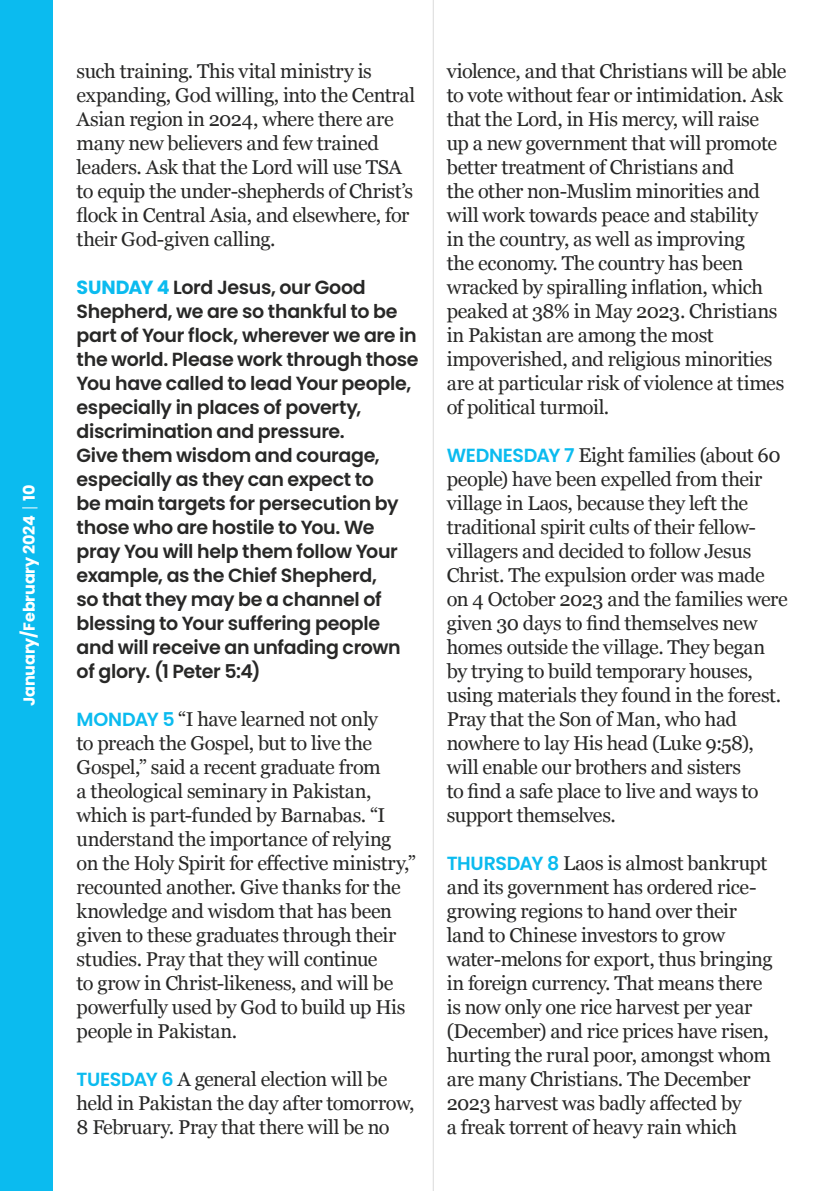
<style>
.page{position:relative;width:840px;height:1191px;background:#fff}
.page>*{position:absolute;margin:0;border:0;box-sizing:border-box;transform-origin:0 0}
.t1{font:20px/24px "Georgia";letter-spacing:-.02em;color:#282827}
.t2{font:600 19px/24px "Poppins";letter-spacing:-.02em;color:#282827}
.t3{font:700 16px "Poppins";letter-spacing:-.01em;color:#fff}
.s1{font-weight:700;color:#0bbbef}
.s2{font-family:"Poppins";font-weight:600;font-size:19px;color:#0bbbef}
</style>
<div class="page">
<div style="left:0;top:0;width:53px;height:1191px;background:#0bbbef"></div>
<svg style="left:22px;top:507px;width:15px;height:1px"></svg>
<hr style="left:432px;top:0;width:1px;height:1191px;background:#dadada">
<p class="t3" style="left:20px;top:706px;width:223px;rotate:-90deg">January/February 2024 10</p>
<p class="t1" style="left:77px;top:58px;width:340px">such training. This vital ministry is expanding, God willing, into the Central Asian region in 2024, where there are many new believers and few trained leaders. Ask that the Lord will use TSA to equip the under-shepherds of Christ’s flock in Central Asia, and elsewhere, for their God-given calling.</p>
<p class="t2" style="left:77px;top:275px;width:343px"><span class="s1">SUNDAY 4</span> Lord Jesus, our Good<br>Shepherd, we are so thankful to be part of Your flock, wherever we are in the world. Please work through those<br>You have called to lead Your people, especially in places of poverty, discrimination and pressure.<br>Give them wisdom and courage, especially as they can expect to<br>be main targets for persecution by those who are hostile to You. We pray You will help them follow Your example, as the Chief Shepherd,<br>so that they may be a channel of blessing to Your suffering people and will receive an unfading crown of glory. (1 Peter 5:4)</p>
<p class="t1" style="left:77px;top:706px;width:341px"><span class="s2">MONDAY 5</span> “I have learned not only<br>to preach the Gospel, but to live the Gospel,” said a recent graduate from<br>a theological seminary in Pakistan, which is part-funded by Barnabas. “I understand the importance of relying on the Holy Spirit for effective ministry,” recounted another. Give thanks for the knowledge and wisdom that has been given to these graduates through their studies. Pray that they will continue<br>to grow in Christ-likeness, and will be powerfully used by God to build up His people in Pakistan.</p>
<p class="t1" style="left:77px;top:1066px;width:339px"><span class="s2">TUESDAY 6</span> A general election will be held in Pakistan the day after tomorrow,<br>8 February. Pray that there will be no</p>
<p class="t1" style="left:446px;top:58px;width:341px">violence, and that Christians will be able to vote without fear or intimidation. Ask that the Lord, in His mercy, will raise up a new government that will promote better treatment of Christians and<br>the other non-Muslim minorities and will work towards peace and stability<br>in the country, as well as improving<br>the economy. The country has been wracked by spiralling inflation, which peaked at 38% in May 2023. Christians in Pakistan are among the most impoverished, and religious minorities are at particular risk of violence at times of political turmoil.</p>
<p class="t1" style="left:446px;top:442px;width:342px"><span class="s2">WEDNESDAY 7</span> Eight families (about 60 people) have been expelled from their village in Laos, because they left the traditional spirit cults of their fellow&shy;villagers and decided to follow Jesus Christ. The expulsion order was made on 4 October 2023 and the families were given 30 days to find themselves new homes outside the village. They began by trying to build temporary houses, using materials they found in the forest.<br>Pray that the Son of Man, who had nowhere to lay His head (Luke 9:58), will enable our brothers and sisters<br>to find a safe place to live and ways to support themselves.</p>
<p class="t1" style="left:446px;top:850px;width:327px"><span class="s2">THURSDAY 8</span> Laos is almost bankrupt and its government has ordered rice&shy;growing regions to hand over their land to Chinese investors to grow water-melons for export, thus bringing in foreign currency. That means there is now only one rice harvest per year (December) and rice prices have risen, hurting the rural poor, amongst whom are many Christians. The December 2023 harvest was badly affected by<br>a freak torrent of heavy rain which</p>
</div>
